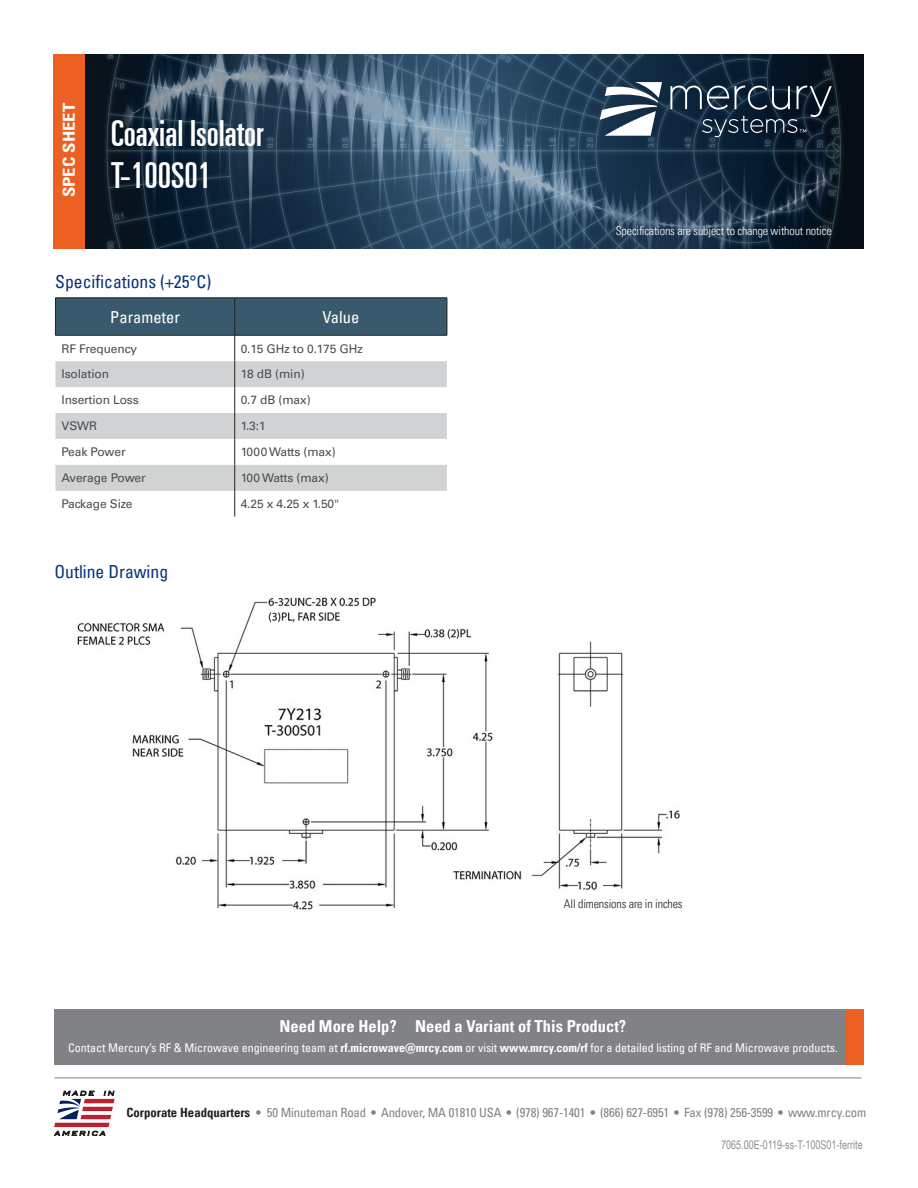
<style>
.page{position:relative;width:918px;height:1188px;background:#fff}
.page>*{position:absolute;margin:0;border:0;box-sizing:border-box;transform-origin:0 0}
.t1{font:36px/42px "Univers LT Pro Ult Cond";color:#fff}
.t2{font:condensed 18px "Univers LT Pro";color:#08347b}
.t3{font:700 condensed 16.5px "Univers LT Pro";color:#fff}
.t4{font:condensed 16.5px "Univers LT Pro";color:#fff}
.t5{font:700 condensed 16.5px "Univers LT Pro";color:#fff;scale:1.13 1}
.t6{font:condensed 12.75px "Univers LT Pro";letter-spacing:-.01em;color:#808285}
.t7{font:12px "Univers LT Pro 55 Roman";letter-spacing:-.01em;color:#4b4c4d}
.t8{font:condensed 12px "Univers LT Pro";color:#fff}
.t9{font:300 condensed 12px "Univers LT Pro";letter-spacing:-.01em;color:#fff}
.t10{font:12px "Arial Narrow";color:#8e9091;scale:.92 1}
.t11{font:300 condensed 12px "Univers LT Pro";letter-spacing:-.01em;color:#231f20}
.s1{font-weight:700}
.s2{font-weight:700;color:#231f20}
</style>
<div class="page">
<img style="left:85px;top:54px;width:779px;height:194px">
<div style="left:53px;top:54px;width:32px;height:194px;background:#ec6123"></div>
<svg style="left:600px;top:82px;width:62px;height:54px"></svg>
<svg style="left:670px;top:86px;width:162px;height:51px;background:#2c3d4d"></svg>
<hr style="left:55px;top:1078px;width:806px;height:1px;background:#808285">
<svg style="left:54px;top:1091px;width:61px;height:45px"></svg>
<div style="left:55px;top:1010px;width:790px;height:55px;background:#808285"></div>
<div style="left:845px;top:1010px;width:19px;height:55px;background:#ec6123"></div>
<img style="left:78px;top:597px;width:601px;height:313px">
<svg style="left:55px;top:299px;width:392px;height:218px"></svg>
<hr style="left:55px;top:298px;width:180px;height:1px;background:#231f20">
<hr style="left:55px;top:298px;width:1px;height:37px;background:#231f20">
<hr style="left:55px;top:335px;width:180px;height:1px;background:#231f20">
<hr style="left:235px;top:298px;width:212px;height:1px;background:#231f20">
<hr style="left:234px;top:298px;width:1px;height:37px;background:#231f20">
<hr style="left:235px;top:335px;width:212px;height:1px;background:#231f20">
<hr style="left:447px;top:298px;width:1px;height:37px;background:#231f20">
<h3 class="t5" style="left:59px;top:197px;width:85px;rotate:-90deg">SPEC SHEET</h3>
<h1 class="t1" style="left:111px;top:110px;width:154px">Coaxial Isolator<br>T-100S01</h1>
<h2 class="t2" style="left:55px;top:271px;width:158px">Specifications (+25°C)</h2>
<h3 class="t4" style="left:110px;top:306px;width:71px">Parameter</h3>
<h3 class="t4" style="left:322px;top:306px;width:38px">Value</h3>
<p class="t7" style="left:61px;top:340px;width:77px">RF Frequency</p>
<p class="t7" style="left:241px;top:340px;width:123px">0.15 GHz to 0.175 GHz</p>
<p class="t7" style="left:61px;top:366px;width:49px">Isolation</p>
<p class="t7" style="left:241px;top:366px;width:65px">18 dB (min)</p>
<p class="t7" style="left:61px;top:392px;width:79px">Insertion Loss</p>
<p class="t7" style="left:241px;top:392px;width:72px">0.7 dB (max)</p>
<p class="t7" style="left:61px;top:418px;width:37px">VSWR</p>
<p class="t7" style="left:241px;top:418px;width:27px">1.3:1</p>
<p class="t7" style="left:61px;top:444px;width:66px">Peak Power</p>
<p class="t7" style="left:241px;top:444px;width:97px">1000 Watts (max)</p>
<p class="t7" style="left:61px;top:470px;width:86px">Average Power</p>
<p class="t7" style="left:241px;top:470px;width:89px">100 Watts (max)</p>
<p class="t7" style="left:61px;top:496px;width:73px">Package Size</p>
<p class="t7" style="left:241px;top:496px;width:100px">4.25 x 4.25 x 1.50"</p>
<h2 class="t2" style="left:54px;top:560px;width:115px">Outline Drawing</h2>
<p class="t9" style="left:616px;top:223px;width:217px">Specifications are subject to change without notice</p>
<p class="t11" style="left:564px;top:895px;width:120px">All dimensions are in inches</p>
<h3 class="t3" style="left:280px;top:1016px;width:348px">Need More Help? Need a Variant of This Product?</h3>
<p class="t8" style="left:68px;top:1040px;width:771px">Contact Mercury’s RF &amp; Microwave engineering team at <span class="s1">rf.microwave@mrcy.com</span> or visit <span class="s1">www.mrcy.com/rf</span> for a detailed listing of RF and Microwave products.</p>
<p class="t6" style="left:126px;top:1104px;width:742px"><span class="s2">Corporate Headquarters</span> <span class="s1">•</span> 50 Minuteman Road • Andover, MA 01810 USA • (978) 967-1401 • (866) 627-6951 • Fax (978) 256-3599 • www.mrcy.com</p>
<p class="t10" style="left:721px;top:1136px;width:156px">7065.00E-0119-ss-T-100S01-ferrite</p>
</div>
